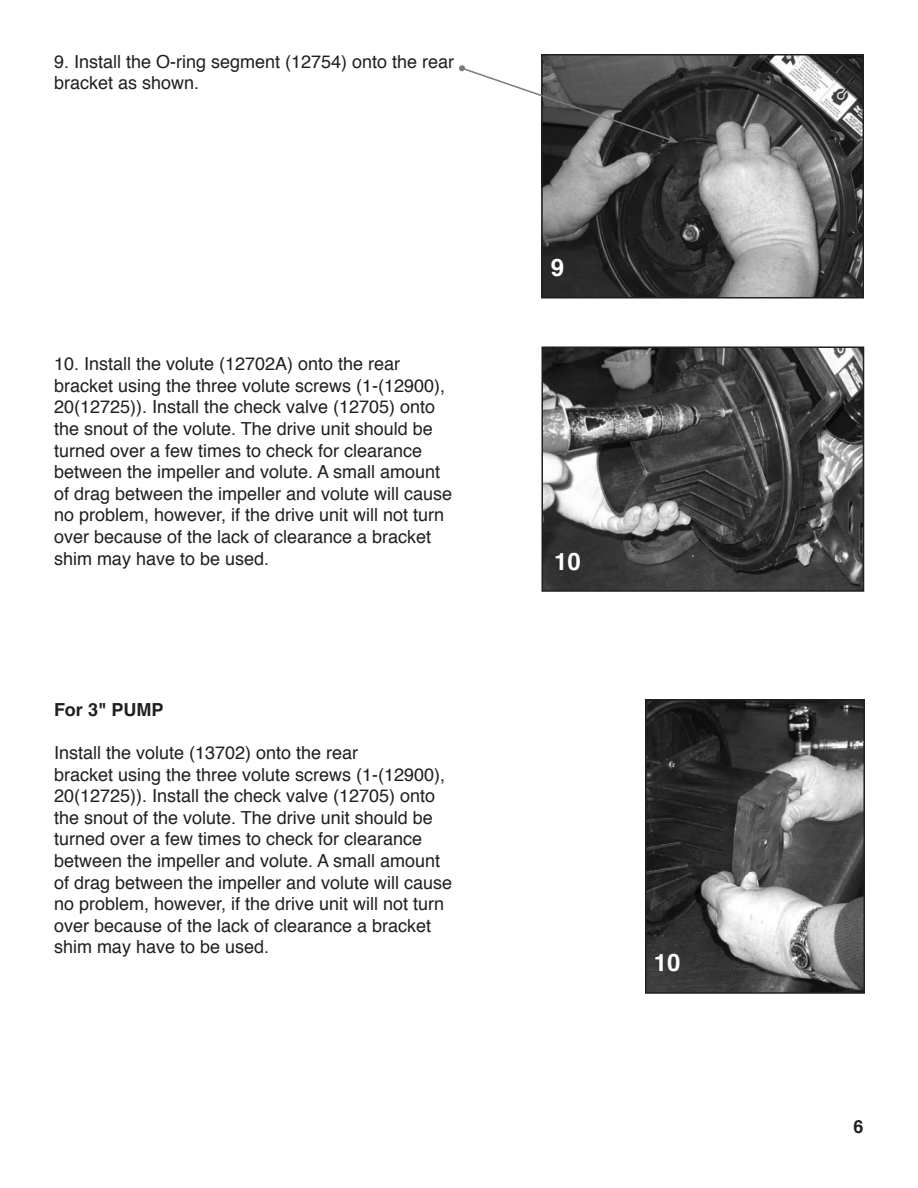
<style>
.page{position:relative;width:918px;height:1188px;background:#fff}
.page>*{position:absolute;margin:0;border:0;box-sizing:border-box;transform-origin:0 0}
.t1{font:700 24px "Helvetica";color:#fff}
.t2{font:18px/21.6px "Helvetica";color:#231f20}
.t3{font:700 18px "Helvetica";color:#231f20}
</style>
<div class="page">
<img style="left:544px;top:57px;width:317px;height:238px">
<div style="left:541px;top:54px;width:323px;height:244px;border:2px solid #231f20"></div>
<img style="left:545px;top:349px;width:316px;height:240px">
<div style="left:542px;top:346px;width:322px;height:246px;border:2px solid #231f20"></div>
<img style="left:648px;top:702px;width:214px;height:289px">
<div style="left:645px;top:699px;width:220px;height:295px;border:2px solid #231f20"></div>
<svg style="left:459px;top:65px;width:219px;height:78px"></svg>
<p class="t2" style="left:54px;top:50px;width:402px">9. Install the O-ring segment (12754) onto the rear bracket as shown.</p>
<p class="t2" style="left:54px;top:353px;width:400px">10. Install the volute (12702A) onto the rear bracket using the three volute screws (1-(12900), 20(12725)). Install the check valve (12705) onto the snout of the volute. The drive unit should be turned over a few times to check for clearance between the impeller and volute. A small amount of drag between the impeller and volute will cause no problem, however, if the drive unit will not turn over because of the lack of clearance a bracket shim may have to be used.</p>
<p class="t3" style="left:54px;top:693px;width:111px">For 3" PUMP</p>
<p class="t2" style="left:54px;top:741px;width:400px">Install the volute (13702) onto the rear<br>bracket using the three volute screws (1-(12900), 20(12725)). Install the check valve (12705) onto the snout of the volute. The drive unit should be turned over a few times to check for clearance between the impeller and volute. A small amount of drag between the impeller and volute will cause no problem, however, if the drive unit will not turn over because of the lack of clearance a bracket shim may have to be used.</p>
<h1 class="t1" style="left:551px;top:246px;width:15px">9</h1>
<h1 class="t1" style="left:554px;top:540px;width:28px">10</h1>
<h1 class="t1" style="left:654px;top:941px;width:28px">10</h1>
<p class="t3" style="left:854px;top:1110px;width:12px">6</p>
</div>
